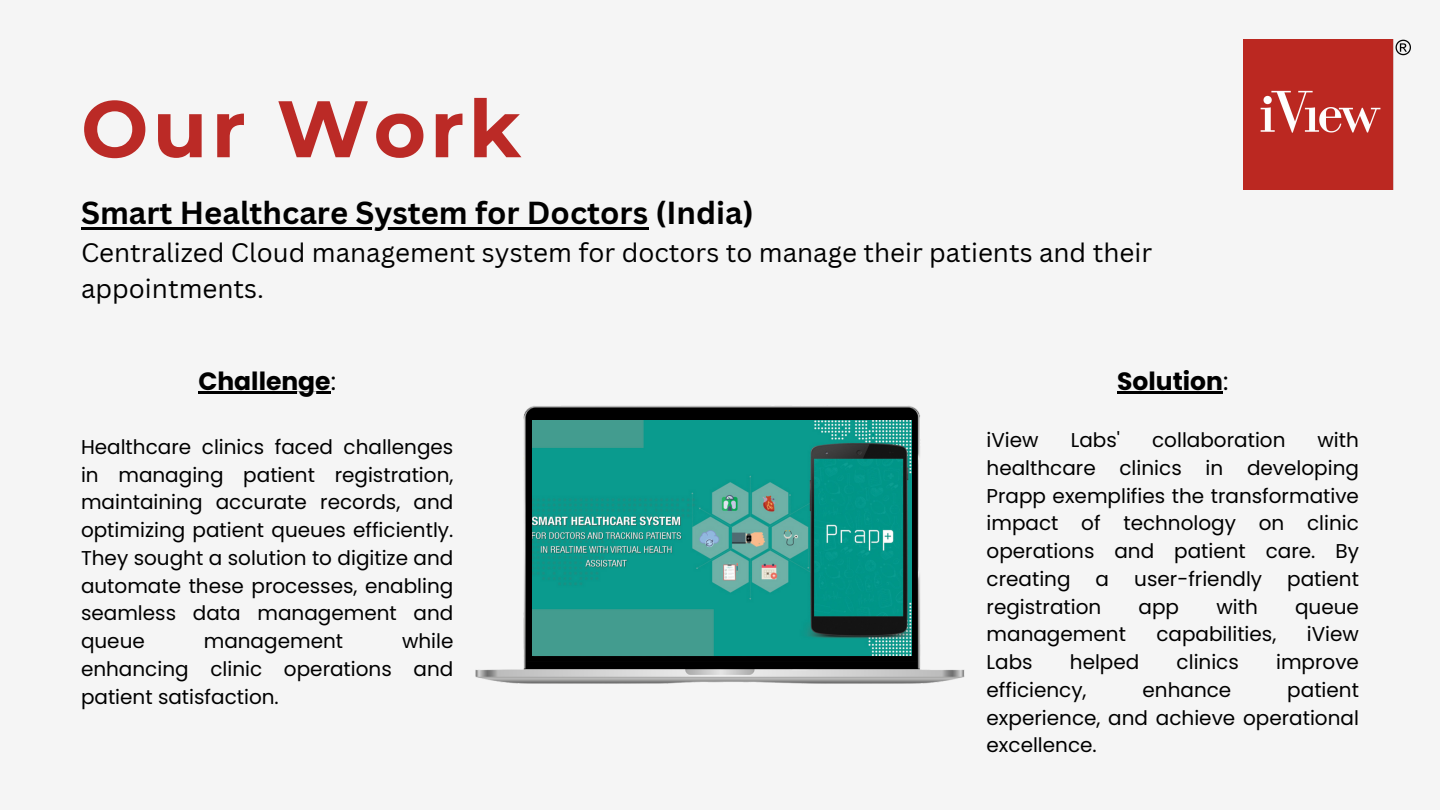
<style>
.page{position:relative;width:1440px;height:810px;background:#f5f5f5}
.page>*{position:absolute;margin:0;border:0;box-sizing:border-box;transform-origin:0 0}
.t1{font:700 80px "Montserrat";letter-spacing:.05em;color:#bb2a26}
.t2{font:700 31px "Canva Sans";color:#000}
.t3{font:26px/36px "Canva Sans";color:#000}
.t4{font:700 25px "Poppins";color:#000}
.t5{font:20px/27.8px "Poppins";color:#000;text-align:justify}
.s1{font-weight:400}
</style>
<div class="page">
<img style="left:1243px;top:39px;width:167px;height:150px">
<img style="left:475px;top:405px;width:490px;height:278px">
<img style="left:532px;top:420px;width:380px;height:236px">
<hr style="left:81px;top:227px;width:567px;height:3px;background:#000">
<hr style="left:1117px;top:392px;width:106px;height:2px;background:#000">
<hr style="left:198px;top:392px;width:133px;height:2px;background:#000">
<h2 class="t1" style="left:81px;top:80px;width:442px">Our Work</h2>
<h2 class="t2" style="left:81px;top:191px;width:674px">Smart Healthcare System for Doctors (India)</h2>
<h2 class="t3" style="left:81px;top:234px;width:1073px">Centralized Cloud management system for doctors to manage their patients and their appointments.</h2>
<p class="t4" style="left:198px;top:364px;width:139px">Challenge<span class="s1">:</span></p>
<h2 class="t5" style="left:81px;top:433px;width:374px">Healthcare clinics faced challenges in managing patient registration, maintaining accurate records, and optimizing patient queues efficiently.<br>They sought a solution to digitize and automate these processes, enabling seamless data management and queue</h2>
<h2 class="t5" style="left:81px;top:627px;width:374px;text-indent:321px">while enhancing clinic operations and patient satisfaction.</h2>
<h2 class="t5" style="left:204px;top:627px;width:141px">management</h2>
<p class="t4" style="left:1117px;top:364px;width:113px">Solution<span class="s1">:</span></p>
<p class="t5" style="left:987px;top:426px;width:54px">iView</p>
<p class="t5" style="left:1071px;top:426px;width:51px">Labs'</p>
<p class="t5" style="left:1152px;top:426px;width:135px">collaboration</p>
<p class="t5" style="left:987px;top:426px;width:374px;text-indent:331px">with healthcare clinics in developing Prapp exemplifies the transformative impact of technology on clinic operations and patient care. By creating</p>
<p class="t5" style="left:1096px;top:565px;width:15px">a</p>
<p class="t5" style="left:1134px;top:565px;width:129px">user-friendly</p>
<p class="t5" style="left:1287px;top:565px;width:73px">patient</p>
<p class="t5" style="left:987px;top:593px;width:116px">registration</p>
<p class="t5" style="left:1139px;top:593px;width:42px">app</p>
<p class="t5" style="left:1216px;top:593px;width:43px">with</p>
<p class="t5" style="left:1295px;top:593px;width:65px">queue</p>
<p class="t5" style="left:987px;top:620px;width:141px">management</p>
<p class="t5" style="left:1156px;top:620px;width:121px">capabilities,</p>
<p class="t5" style="left:1307px;top:620px;width:54px">iView</p>
<p class="t5" style="left:987px;top:648px;width:48px">Labs</p>
<p class="t5" style="left:1070px;top:648px;width:71px">helped</p>
<p class="t5" style="left:1177px;top:648px;width:64px">clinics</p>
<p class="t5" style="left:1276px;top:648px;width:84px">improve</p>
<p class="t5" style="left:987px;top:676px;width:102px">efficiency,</p>
<p class="t5" style="left:1143px;top:676px;width:90px">enhance</p>
<p class="t5" style="left:987px;top:676px;width:374px;text-indent:301px">patient experience, and achieve operational excellence.</p>
</div>
